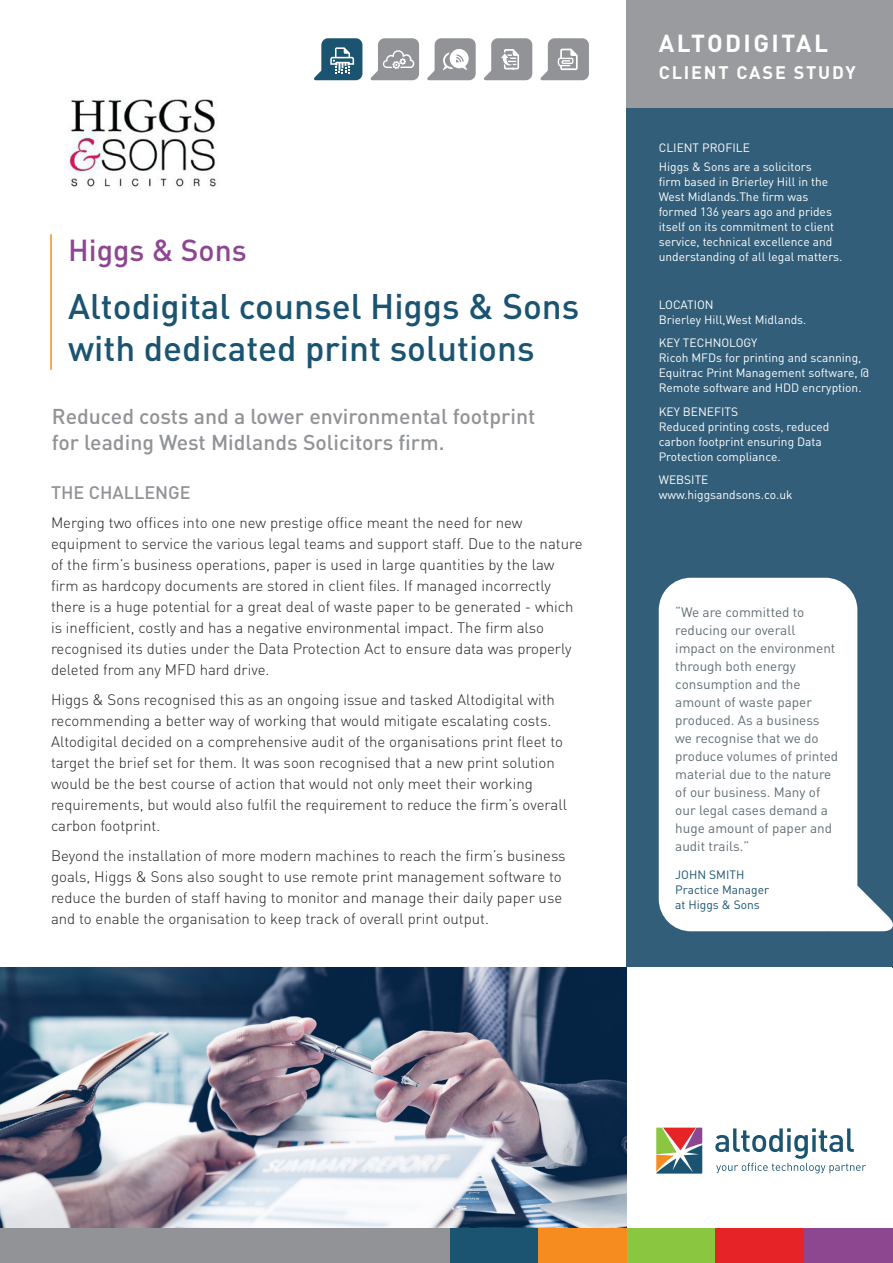
<style>
.page{position:relative;width:893px;height:1263px;background:#fff}
.page>*{position:absolute;margin:0;border:0;box-sizing:border-box;transform-origin:0 0}
.t1{font:500 35.1px/42.2px "DIN";color:#1a5470}
.t2{font:500 30px "DIN";color:#8d4791}
.t3{font:700 24.3px "DIN";letter-spacing:.1em;color:#fff}
.t4{font:500 21.3px "DIN";color:#919397}
.t5{font:700 18px "DIN";letter-spacing:.1em;color:#fff}
.t6{font:500 18px "DIN";color:#919397}
.t7{font:300 15px/21px "DIN";color:#231f20}
.t8{font:13.5px/18px "DIN";color:#616d73}
.t9{font:12px/15px "DIN";color:#fff}
.t10{font:12px/15px "DIN";color:#1a5470}
</style>
<div class="page">
<div style="left:626px;top:1px;width:267px;height:966px;background:#325e79"></div>
<svg style="left:715px;top:1128px;width:151px;height:45px"></svg>
<svg style="left:656px;top:1127px;width:46px;height:46px"></svg>
<div style="left:626px;top:0;width:267px;height:108px;background:#9a9b9e"></div>
<img style="left:0;top:967px;width:626px;height:261px">
<div style="left:0;top:1228px;width:893px;height:35px;background:#919397"></div>
<div style="left:450px;top:1228px;width:89px;height:34px;background:#1a5470"></div>
<div style="left:538px;top:1228px;width:89px;height:34px;background:#f68b1f"></div>
<div style="left:627px;top:1228px;width:89px;height:34px;background:#8bc640"></div>
<div style="left:715px;top:1228px;width:89px;height:34px;background:#e62428"></div>
<div style="left:804px;top:1228px;width:89px;height:34px;background:#8d4791"></div>
<svg style="left:659px;top:578px;width:234px;height:353px;fill:#fff"></svg>
<hr style="left:50px;top:234px;width:2px;height:136px;background:#f68b21">
<svg style="left:427px;top:38px;width:49px;height:42px"></svg>
<svg style="left:540px;top:38px;width:49px;height:42px"></svg>
<svg style="left:484px;top:38px;width:48px;height:42px"></svg>
<svg style="left:314px;top:38px;width:48px;height:42px"></svg>
<svg style="left:370px;top:38px;width:49px;height:42px"></svg>
<img style="left:66px;top:99px;width:150px;height:88px">
<p class="t3" style="left:659px;top:27px;width:171px">ALTODIGITAL</p>
<p class="t5" style="left:659px;top:61px;width:199px">CLIENT CASE STUDY</p>
<p class="t9" style="left:659px;top:140px;width:93px">CLIENT PROFILE</p>
<p class="t9" style="left:659px;top:159px;width:185px">Higgs &amp; Sons are a solicitors<br>firm based in Brierley Hill in the<br>West Midlands.The firm was formed 136 years ago and prides itself on its commitment to client service, technical excellence and understanding of all legal matters.</p>
<p class="t9" style="left:659px;top:297px;width:56px">LOCATION</p>
<p class="t9" style="left:659px;top:312px;width:149px">Brierley Hill,West Midlands.</p>
<p class="t9" style="left:659px;top:335px;width:100px">KEY TECHNOLOGY</p>
<p class="t9" style="left:659px;top:350px;width:212px">Ricoh MFDs for printing and scanning,<br>Equitrac Print Management software, @<br>Remote software and HDD encryption.</p>
<p class="t9" style="left:659px;top:404px;width:81px">KEY BENEFITS</p>
<p class="t9" style="left:659px;top:419px;width:172px">Reduced printing costs, reduced carbon footprint ensuring Data<br>Protection compliance.</p>
<p class="t9" style="left:659px;top:472px;width:51px">WEBSITE</p>
<p class="t2" style="left:68px;top:231px;width:180px">Higgs &amp; Sons</p>
<p class="t1" style="left:68px;top:284px;width:513px">Altodigital counsel Higgs &amp; Sons with dedicated print solutions</p>
<p class="t4" style="left:52px;top:403px;width:485px">Reduced costs and a lower environmental footprint</p>
<p class="t4" style="left:52px;top:428px;width:394px">for leading West Midlands Solicitors firm.</p>
<p class="t6" style="left:51px;top:481px;width:141px">THE CHALLENGE</p>
<p class="t9" style="left:659px;top:487px;width:135px">www.higgsandsons.co.uk</p>
<p class="t7" style="left:51px;top:512px;width:533px">Merging two offices into one new prestige office meant the need for new equipment to service the various legal teams and support staff. Due to the nature of the firm’s business operations, paper is used in large quantities by the law firm as hardcopy documents are stored in client files. If managed incorrectly there is a huge potential for a great deal of waste paper to be generated - which is inefficient, costly and has a negative environmental impact. The firm also recognised its duties under the Data Protection Act to ensure data was properly deleted from any MFD hard drive.</p>
<p class="t7" style="left:51px;top:689px;width:517px">Higgs &amp; Sons recognised this as an ongoing issue and tasked Altodigital with recommending a better way of working that would mitigate escalating costs.<br>Altodigital decided on a comprehensive audit of the organisations print fleet to target the brief set for them. It was soon recognised that a new print solution would be the best course of action that would not only meet their working requirements, but would also fulfil the requirement to reduce the firm’s overall carbon footprint.</p>
<p class="t7" style="left:51px;top:844px;width:516px">Beyond the installation of more modern machines to reach the firm’s business goals, Higgs &amp; Sons also sought to use remote print management software to reduce the burden of staff having to monitor and manage their daily paper use and to enable the organisation to keep track of overall print output.</p>
<p class="t8" style="left:675px;top:603px;width:165px">“We are committed to reducing our overall impact on the environment through both energy consumption and the amount of waste paper produced. As a business we recognise that we do produce volumes of printed material due to the nature of our business. Many of our legal cases demand a huge amount of paper and audit trails.”</p>
<p class="t10" style="left:675px;top:867px;width:95px">JOHN SMITH<br>Practice Manager at Higgs &amp; Sons</p>
</div>
